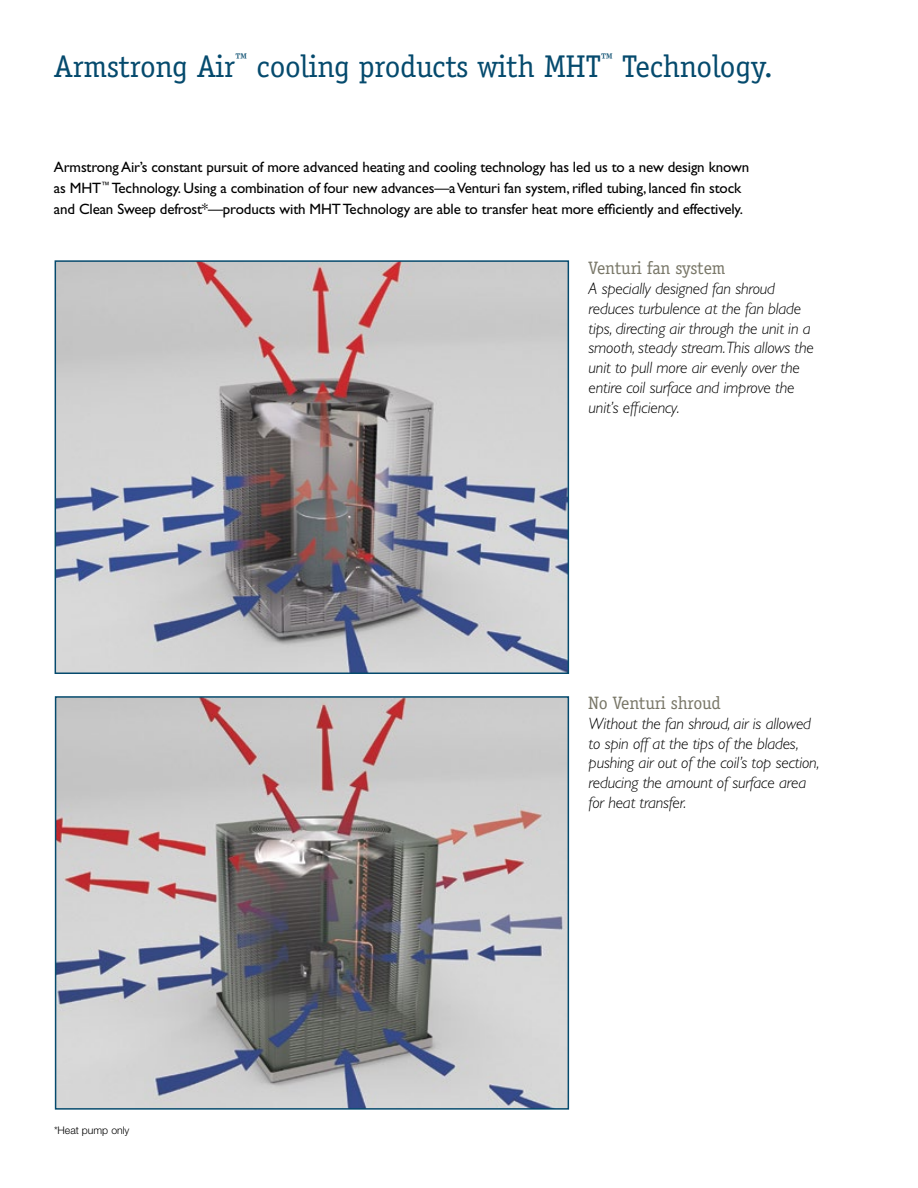
<style>
.page{position:relative;width:918px;height:1188px;background:#fff}
.page>*{position:absolute;margin:0;border:0;box-sizing:border-box;transform-origin:0 0}
.t1{font:31.5px "Officina Serif Std";letter-spacing:-.01em;color:#054a6d}
.t2{font:18px "Officina Serif Std";letter-spacing:-.01em;color:#797768}
.t3{font:italic 300 16.5px/19.8px "Gill Sans Std";letter-spacing:-.01em;color:#000}
.t4{font:15px/21px "Gill Sans Std";letter-spacing:-.01em;color:#000}
.t5{font:300 10.5px "Helvetica Neue LT Std";letter-spacing:-.005em;color:#000}
</style>
<div class="page">
<svg style="left:54px;top:696px;width:516px;height:414px;background:#adaaad"></svg>
<svg style="left:54px;top:260px;width:516px;height:414px;background:#b0aeb3"></svg>
<h1 class="t1" style="left:54px;top:48px;width:721px">Armstrong Air<sup>™</sup> cooling products with MHT<sup>™</sup> Technology.</h1>
<p class="t4" style="left:54px;top:157px;width:697px">Armstrong Air’s constant pursuit of more advanced heating and cooling technology has led us to a new design known as MHT<sup>™</sup> Technology. Using a combination of four new advances—a Venturi fan system, rifled tubing, lanced fin stock and Clean Sweep defrost*—products with MHT Technology are able to transfer heat more efficiently and effectively.</p>
<p class="t2" style="left:589px;top:258px;width:138px">Venturi fan system</p>
<p class="t3" style="left:589px;top:279px;width:227px">A specially designed fan shroud reduces turbulence at the fan blade tips, directing air through the unit in a smooth, steady stream.This allows the unit to pull more air evenly over the entire coil surface and improve the unit’s efficiency.</p>
<p class="t5" style="left:54px;top:1124px;width:77px">*Heat pump only</p>
<p class="t2" style="left:589px;top:692px;width:134px">No Venturi shroud</p>
<p class="t3" style="left:589px;top:714px;width:232px">Without the fan shroud, air is allowed to spin off at the tips of the blades, pushing air out of the coil’s top section, reducing the amount of surface area for heat transfer.</p>
</div>
